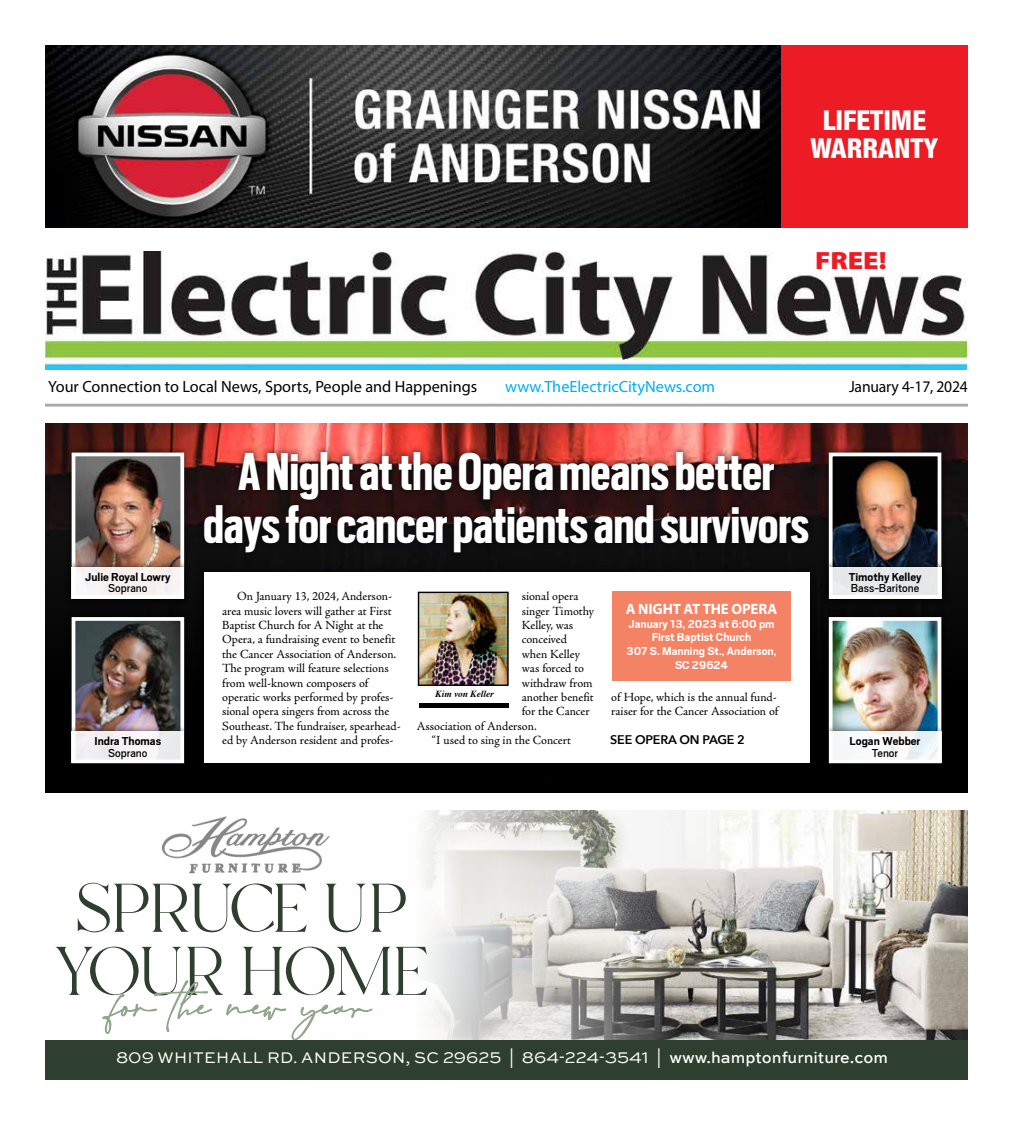
<style>
.page{position:relative;width:1013px;height:1125px;background:#fff}
.page>*{position:absolute;margin:0;border:0;box-sizing:border-box;transform-origin:0 0}
.t1{font:98.12px "Branch";letter-spacing:-.035em;color:#2f3f2f}
.t2{font:700 46.25px/53.8px "Scout Cond";color:#fff;text-align:center}
.t3{font:800 condensed 27.5px/28.8px "Helvetica Neue LT Std";color:#fff;text-align:center}
.t4{font:900 25px "Myriad Pro";color:#ed1c24;scale:1.12 1}
.t5{font:16.25px "Sweet Sans Pro";letter-spacing:.02em;color:#fff}
.t6{font:16.25px "Myriad Pro";color:#000}
.t7{font:16.25px "Myriad Pro";color:#00adef}
.t8{font:16.25px "Myriad Pro";color:#000;scale:.96 1}
.t9{font:700 15px "Myriad Pro";letter-spacing:-.01em;color:#fff}
.t10{font:12.5px/14.4px "Adobe Jenson Pro";letter-spacing:-.005em;color:#000}
.t11{font:600 12.5px "Avenir Next";letter-spacing:-.015em;color:#000}
.t12{font:700 10px/13.8px "Scout";color:#fff;text-align:center}
.t13{font:700 10px "Scout";color:#000}
.t14{font:10px "Scout";color:#000}
.t15{font:italic 700 9.38px "Times";color:#000}
.s1{font-weight:500}
</style>
<div class="page">
<img style="left:45px;top:423px;width:923px;height:370px">
<img style="left:45px;top:45px;width:737px;height:183px">
<div style="left:782px;top:45px;width:186px;height:183px;background:#ed1c24"></div>
<hr style="left:45px;top:404px;width:923px;height:2px;background:#a7a9ab">
<img style="left:45px;top:252px;width:921px;height:117px">
<svg style="left:102px;top:980px;width:110px;height:54px"></svg>
<svg style="left:226px;top:1004px;width:82px;height:36px"></svg>
<img style="left:161px;top:816px;width:147px;height:58px">
<img style="left:308px;top:810px;width:660px;height:230px">
<div style="left:45px;top:1040px;width:923px;height:40px;background:#2f3f2f"></div>
<div style="left:197px;top:445px;width:618px;height:114px;background:#000;opacity:.75"></div>
<div style="left:197px;top:565px;width:619px;height:205px;background:#000"></div>
<div style="left:203px;top:572px;width:606px;height:191px;background:#fff"></div>
<div style="left:65px;top:610px;width:126px;height:160px;background:#000"></div>
<img style="left:77px;top:622px;width:102px;height:103px">
<div style="left:72px;top:617px;width:112px;height:146px;border:4px solid #fff"></div>
<div style="left:65px;top:446px;width:126px;height:159px;background:#000;opacity:.75"></div>
<img style="left:77px;top:458px;width:102px;height:102px">
<div style="left:72px;top:453px;width:112px;height:146px;border:4px solid #fff"></div>
<div style="left:822px;top:610px;width:126px;height:160px;background:#000"></div>
<img style="left:833px;top:622px;width:103px;height:103px">
<div style="left:828px;top:617px;width:113px;height:146px;border:4px solid #fff"></div>
<div style="left:822px;top:446px;width:126px;height:159px;background:#000;opacity:.75"></div>
<img style="left:833px;top:458px;width:103px;height:102px">
<div style="left:828px;top:453px;width:113px;height:146px;border:4px solid #fff"></div>
<img style="left:420px;top:594px;width:86px;height:90px">
<div style="left:418px;top:592px;width:90px;height:94px;border:1px solid #000"></div>
<div style="left:419px;top:703px;width:89px;height:5px;background:#000"></div>
<div style="left:65px;top:560px;width:126px;height:46px;background:#000;opacity:.75"></div>
<div style="left:72px;top:567px;width:112px;height:32px;background:linear-gradient(to right,#f7f5f5,#f8f4f2)"></div>
<div style="left:822px;top:560px;width:126px;height:46px;background:#000;opacity:.75"></div>
<svg style="left:828px;top:567px;width:113px;height:32px;fill:#e6e8ea"></svg>
<div style="left:65px;top:725px;width:126px;height:45px;background:#000;opacity:.75"></div>
<div style="left:72px;top:732px;width:112px;height:31px;background:linear-gradient(to right,#f4f1f5,#f2f2f2)"></div>
<div style="left:822px;top:725px;width:126px;height:45px;background:#000;opacity:.75"></div>
<div style="left:828px;top:732px;width:113px;height:31px;background:linear-gradient(to right,#fbfbfb,#f1f6f7)"></div>
<div style="left:612px;top:591px;width:178px;height:89px;background:#f48365"></div>
<h3 class="t3" style="left:810px;top:105px;width:129px">LIFETIME<br>WARRANTY</h3>
<h3 class="t4" style="left:815px;top:243px;width:65px">FREE!</h3>
<h3 class="t6" style="left:48px;top:377px;width:430px">Your Connection to Local News, Sports, People and Happenings</h3>
<h3 class="t7" style="left:505px;top:377px;width:211px">www.TheElectricCityNews.com</h3>
<h3 class="t8" style="left:849px;top:377px;width:125px">January 4-17, 2024</h3>
<p class="t13" style="left:85px;top:570px;width:87px">Julie Royal Lowry</p>
<p class="t14" style="left:108px;top:581px;width:41px">Soprano</p>
<p class="t13" style="left:94px;top:735px;width:68px">Indra Thomas</p>
<p class="t14" style="left:108px;top:746px;width:41px">Soprano</p>
<h2 class="t2" style="left:203px;top:445px;width:607px">A Night at the Opera means better days for cancer patients and survivors</h2>
<p class="t10" style="left:222px;top:589px;width:180px;text-indent:15px">On January 13, 2024, Anderson&shy;area music lovers will gather at First Baptist Church for A Night at the Opera, a fundraising event to benefit the Cancer Association of Anderson.<br>The program will feature selections from well-known composers of operatic works performed by profes&shy;sional opera singers from across the Southeast. The fundraiser, spearhead&shy;ed by Anderson resident and profes-</p>
<p class="t10" style="left:522px;top:589px;width:58px">sional opera</p>
<p class="t9" style="left:626px;top:599px;width:153px">A NIGHT AT THE OPERA</p>
<p class="t12" style="left:626px;top:617px;width:151px">January 13, 2023 at 6:00 pm<br>First Baptist Church<br>307 S. Manning St., Anderson,<br>SC 29624</p>
<p class="t10" style="left:522px;top:604px;width:74px">singer Timothy</p>
<p class="t10" style="left:522px;top:618px;width:53px">Kelley, was</p>
<p class="t10" style="left:522px;top:633px;width:47px">conceived</p>
<p class="t10" style="left:522px;top:647px;width:60px">when Kelley</p>
<p class="t10" style="left:522px;top:661px;width:64px">was forced to</p>
<p class="t10" style="left:522px;top:676px;width:72px">withdraw from</p>
<p class="t10" style="left:522px;top:690px;width:74px">another benefit</p>
<p class="t10" style="left:522px;top:704px;width:70px">for the Cancer</p>
<p class="t10" style="left:417px;top:719px;width:121px">Association of Anderson.</p>
<p class="t10" style="left:432px;top:733px;width:141px">“I used to sing in the Concert</p>
<p class="t15" style="left:435px;top:685px;width:60px">Kim von Keller</p>
<p class="t10" style="left:611px;top:690px;width:169px">of Hope, which is the annual fund&shy;raiser for the Cancer Association of</p>
<p class="t11" style="left:610px;top:729px;width:136px">SEE OPERA ON PAGE 2</p>
<p class="t13" style="left:848px;top:570px;width:74px">Timothy Kelley</p>
<p class="t14" style="left:850px;top:581px;width:70px">Bass-Baritone</p>
<p class="t13" style="left:849px;top:735px;width:72px">Logan Webber</p>
<p class="t14" style="left:872px;top:746px;width:28px">Tenor</p>
<h1 class="t1" style="left:74px;top:865px;width:336px">SPRUCE UP</h1>
<h1 class="t1" style="left:54px;top:928px;width:378px">YOUR HOME</h1>
<h3 class="t5" style="left:116px;top:1046px;width:773px">809 WHITEHALL RD. ANDERSON, SC 29625 | 864-224-3541 | <span class="s1">www.hamptonfurniture.com</span></h3>
</div>
